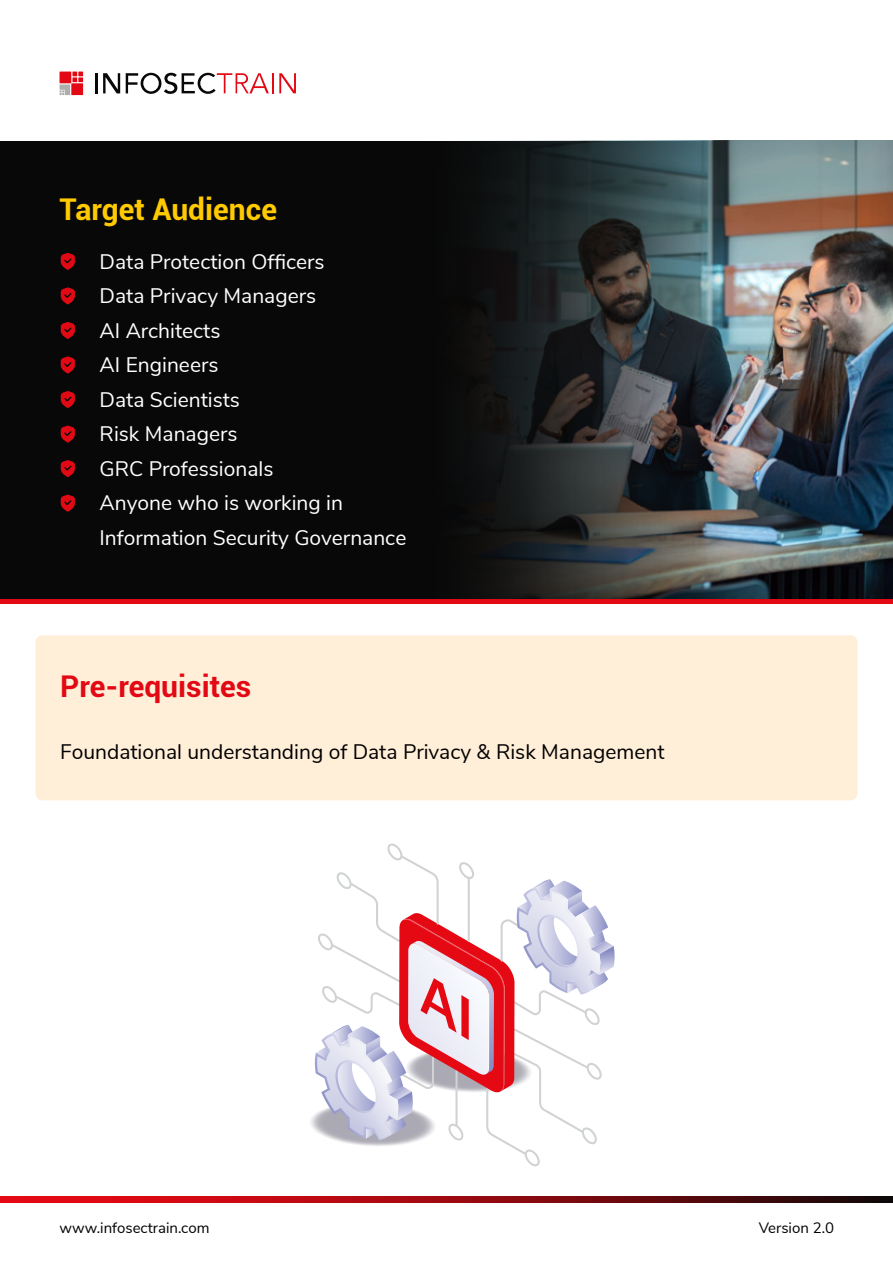
<style>
.page{position:relative;width:893px;height:1263px;background:#fff}
.page>*{position:absolute;margin:0;border:0;box-sizing:border-box;transform-origin:0 0}
.t1{font:700 30px "Roboto";color:#e30914}
.t2{font:700 30px "Roboto";color:#ffca00}
.t3{font:21px/34.5px "Nunito Sans";color:#fff}
.t4{font:21px "Nunito Sans";color:#000}
.t5{font:15px "Nunito Sans";color:#000}
</style>
<div class="page">
<svg style="left:0;top:1197px;width:893px;height:5px;background:#92080f"></svg>
<div style="left:35px;top:635px;width:823px;height:165px;background:#ffeed8;border-radius:7px"></div>
<div style="left:0;top:141px;width:893px;height:458px;background:#080808"></div>
<img style="left:475px;top:141px;width:418px;height:458px">
<div style="left:0;top:599px;width:893px;height:5px;background:#e30914"></div>
<svg style="left:61px;top:253px;width:14px;height:17px"></svg>
<svg style="left:61px;top:356px;width:14px;height:17px"></svg>
<svg style="left:61px;top:391px;width:14px;height:17px"></svg>
<svg style="left:61px;top:425px;width:14px;height:18px"></svg>
<svg style="left:61px;top:460px;width:14px;height:17px"></svg>
<svg style="left:61px;top:495px;width:14px;height:17px"></svg>
<svg style="left:61px;top:287px;width:14px;height:17px"></svg>
<svg style="left:61px;top:322px;width:14px;height:17px"></svg>
<svg style="left:60px;top:72px;width:23px;height:23px"></svg>
<hr style="left:95px;top:73px;width:3px;height:20px;background:#080808">
<svg style="left:103px;top:73px;width:17px;height:20px"></svg>
<svg style="left:126px;top:73px;width:147px;height:21px"></svg>
<svg style="left:279px;top:73px;width:17px;height:20px"></svg>
<svg style="left:310px;top:843px;width:305px;height:323px"></svg>
<h1 class="t2" style="left:60px;top:188px;width:219px">Target Audience</h1>
<p class="t3" style="left:100px;top:243px;width:308px">Data Protection Officers<br>Data Privacy Managers<br>AI Architects<br>AI Engineers<br>Data Scientists<br>Risk Managers<br>GRC Professionals<br>Anyone who is working in<br>Information Security Governance</p>
<h1 class="t1" style="left:60px;top:666px;width:193px">Pre-requisites</h1>
<p class="t4" style="left:60px;top:737px;width:606px">Foundational understanding of Data Privacy &amp; Risk Management</p>
<p class="t5" style="left:60px;top:1217px;width:152px">www.infosectrain.com</p>
<p class="t5" style="left:759px;top:1217px;width:77px">Version 2.0</p>
</div>
